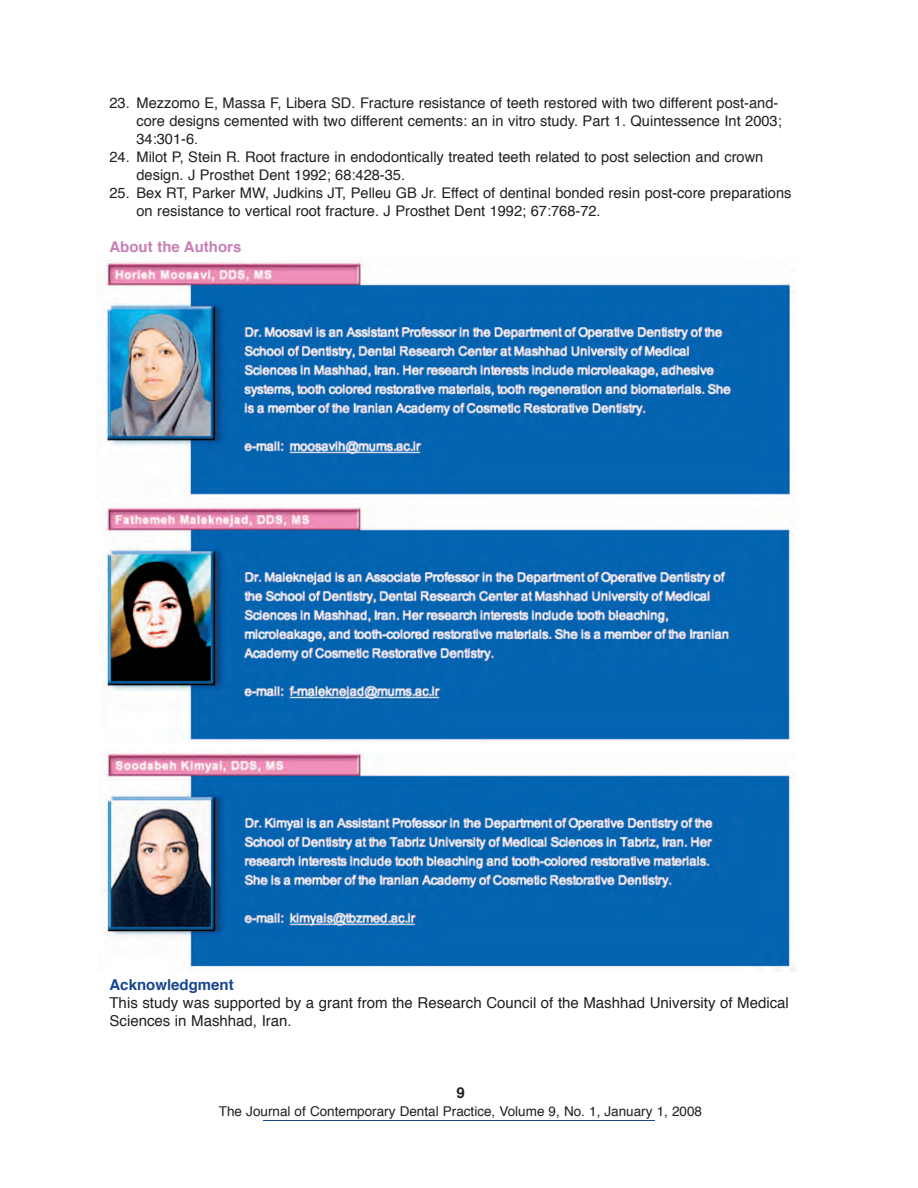
<style>
.page{position:relative;width:918px;height:1188px;background:#fff}
.page>*{position:absolute;margin:0;border:0;box-sizing:border-box;transform-origin:0 0}
.t1{font:15px/18px "Helvetica";color:#231f20}
.t2{font:700 15px "Helvetica";color:#c77fb6}
.t3{font:700 15px "Helvetica";color:#1a468f}
.t4{font:700 15px "Helvetica";color:#231f20}
.t5{font:14.7px/18px "Helvetica";color:#231f20}
.t6{font:13.5px "Helvetica";color:#231f20}
</style>
<div class="page">
<hr style="left:263px;top:1120px;width:392px;height:1px;background:#1a468f">
<img style="left:103px;top:262px;width:693px;height:239px">
<img style="left:102px;top:505px;width:692px;height:237px">
<img style="left:103px;top:751px;width:693px;height:221px">
<p class="t5" style="left:136px;top:95px;width:647px;text-indent:-27px">23. Mezzomo E, Massa F, Libera SD. Fracture resistance of teeth restored with two different post-and&shy;core designs cemented with two different cements: an in vitro study. Part 1. Quintessence Int 2003;<br>34:301-6.</p>
<p class="t5" style="left:136px;top:149px;width:628px;text-indent:-27px">24. Milot P, Stein R. Root fracture in endodontically treated teeth related to post selection and crown design. J Prosthet Dent 1992; 68:428-35.</p>
<p class="t5" style="left:136px;top:185px;width:657px;text-indent:-27px">25. Bex RT, Parker MW, Judkins JT, Pelleu GB Jr. Effect of dentinal bonded resin post-core preparations on resistance to vertical root fracture. J Prosthet Dent 1992; 67:768-72.</p>
<p class="t2" style="left:110px;top:240px;width:133px">About the Authors</p>
<p class="t3" style="left:110px;top:978px;width:126px">Acknowledgment</p>
<p class="t1" style="left:110px;top:995px;width:681px">This study was supported by a grant from the Research Council of the Mashhad University of Medical<br>Sciences in Mashhad, Iran.</p>
<p class="t4" style="left:456px;top:1086px;width:10px">9</p>
<p class="t6" style="left:219px;top:1106px;width:485px">The Journal of Contemporary Dental Practice, Volume 9, No. 1, January 1, 2008</p>
</div>
